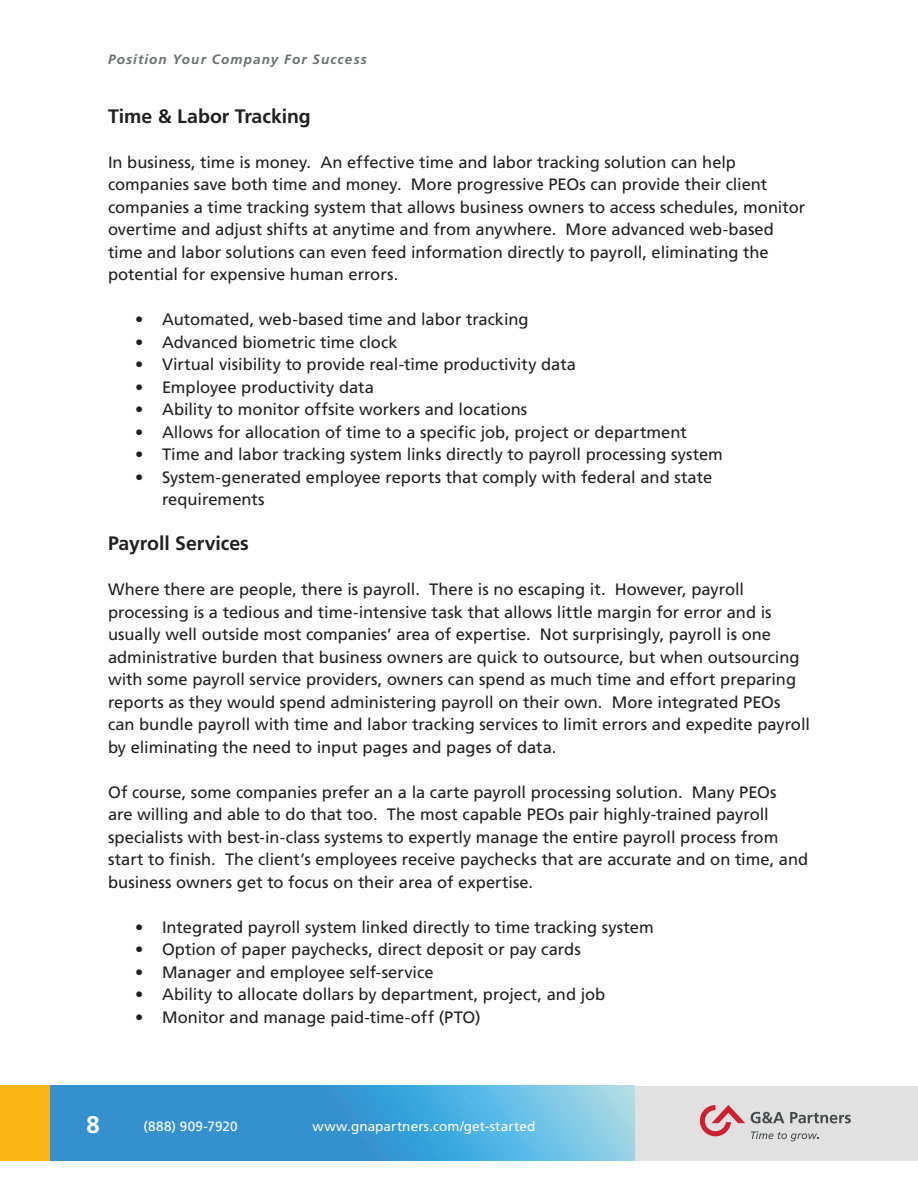
<style>
.page{position:relative;width:918px;height:1188px;background:#fff}
.page>*{position:absolute;margin:0;border:0;box-sizing:border-box;transform-origin:0 0}
.t1{font:700 24px "Frutiger LT Std";color:#fff}
.t2{font:700 19.5px "Frutiger LT Std";letter-spacing:-.005em;color:#231f20}
.t3{font:16.5px/22.5px "Frutiger LT Std";color:#231f20}
.t4{font:13.5px "Frutiger LT Std";letter-spacing:.01em;color:#fff}
.t5{font:italic 700 13.5px "Frutiger LT Std";letter-spacing:.085em;color:#6c6d70}
</style>
<div class="page">
<div style="left:49px;top:1086px;width:869px;height:75px;background:#e0e1e0"></div>
<svg style="left:49px;top:1086px;width:585px;height:75px"></svg>
<div style="left:0;top:1086px;width:49px;height:75px;background:#fbb516"></div>
<svg style="left:700px;top:1105px;width:45px;height:31px"></svg>
<svg style="left:751px;top:1112px;width:33px;height:11px"></svg>
<svg style="left:790px;top:1112px;width:61px;height:11px"></svg>
<svg style="left:751px;top:1131px;width:67px;height:10px"></svg>
<p class="t5" style="left:108px;top:52px;width:260px">Position Your Company For Success</p>
<p class="t2" style="left:108px;top:104px;width:204px">Time &amp; Labor Tracking</p>
<p class="t3" style="left:108px;top:151px;width:699px">In business, time is money. An effective time and labor tracking solution can help companies save both time and money. More progressive PEOs can provide their client companies a time tracking system that allows business owners to access schedules, monitor overtime and adjust shifts at anytime and from anywhere. More advanced web-based time and labor solutions can even feed information directly to payroll, eliminating the potential for expensive human errors.</p>
<p class="t3" style="left:135px;top:308px;width:395px">• Automated, web-based time and labor tracking</p>
<p class="t3" style="left:135px;top:331px;width:264px">• Advanced biometric time clock</p>
<p class="t3" style="left:135px;top:353px;width:443px">• Virtual visibility to provide real-time productivity data</p>
<p class="t3" style="left:135px;top:376px;width:241px">• Employee productivity data</p>
<p class="t3" style="left:135px;top:398px;width:394px">• Ability to monitor offsite workers and locations</p>
<p class="t3" style="left:135px;top:421px;width:553px">• Allows for allocation of time to a specific job, project or department</p>
<p class="t3" style="left:135px;top:443px;width:589px">• Time and labor tracking system links directly to payroll processing system</p>
<p class="t3" style="left:162px;top:466px;width:552px;text-indent:-27px">• System-generated employee reports that comply with federal and state requirements</p>
<p class="t2" style="left:108px;top:532px;width:142px">Payroll Services</p>
<p class="t3" style="left:108px;top:578px;width:703px">Where there are people, there is payroll. There is no escaping it. However, payroll processing is a tedious and time-intensive task that allows little margin for error and is usually well outside most companies’ area of expertise. Not surprisingly, payroll is one administrative burden that business owners are quick to outsource, but when outsourcing with some payroll service providers, owners can spend as much time and effort preparing reports as they would spend administering payroll on their own. More integrated PEOs can bundle payroll with time and labor tracking services to limit errors and expedite payroll by eliminating the need to input pages and pages of data.</p>
<p class="t3" style="left:108px;top:781px;width:702px">Of course, some companies prefer an a la carte payroll processing solution. Many PEOs<br>are willing and able to do that too. The most capable PEOs pair highly-trained payroll specialists with best-in-class systems to expertly manage the entire payroll process from start to finish. The client’s employees receive paychecks that are accurate and on time, and business owners get to focus on their area of expertise.</p>
<p class="t3" style="left:135px;top:916px;width:520px">• Integrated payroll system linked directly to time tracking system</p>
<p class="t3" style="left:135px;top:938px;width:447px">• Option of paper paychecks, direct deposit or pay cards</p>
<p class="t3" style="left:135px;top:961px;width:300px">• Manager and employee self-service</p>
<p class="t3" style="left:135px;top:983px;width:472px">• Ability to allocate dollars by department, project, and job</p>
<p class="t3" style="left:135px;top:1006px;width:347px">• Monitor and manage paid-time-off (PTO)</p>
<h1 class="t1" style="left:87px;top:1111px;width:15px">8</h1>
<p class="t4" style="left:144px;top:1118px;width:95px">(888) 909-7920</p>
<p class="t4" style="left:313px;top:1118px;width:224px">www.gnapartners.com/get-started</p>
</div>
